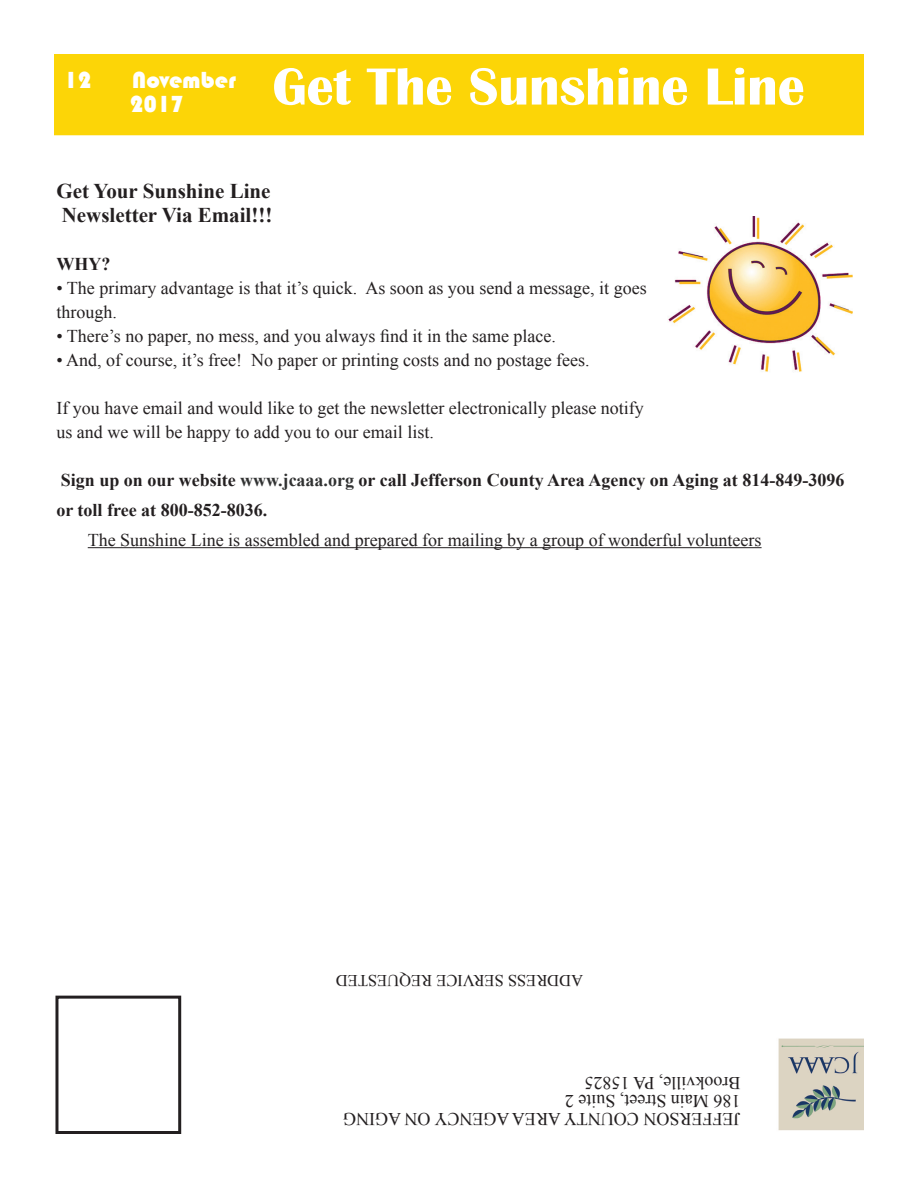
<style>
.page{position:relative;width:918px;height:1188px;background:#fff}
.page>*{position:absolute;margin:0;border:0;box-sizing:border-box;transform-origin:0 0}
.t1{font:700 54px "Britannic";color:#fff}
.t2{font:24px/24px "Bauhaus 93";color:#fff}
.t3{font:700 21px/24px "Times New Roman";color:#231f20}
.t4{font:18px/24px "Times New Roman";color:#231f20}
.t5{font:700 18px/30px "Times New Roman";color:#231f20}
.t6{font:16.5px "Times New Roman";color:#231f20}
.s1{color:#313232}
</style>
<div class="page">
<div style="left:55px;top:996px;width:126px;height:138px;border:3px solid #231f20"></div>
<img style="left:778px;top:1038px;width:86px;height:93px">
<hr style="left:88px;top:547px;width:674px;height:1px;background:#231f20">
<img style="left:668px;top:216px;width:184px;height:156px">
<div style="left:54px;top:54px;width:810px;height:81px;background:#fcd507"></div>
<h2 class="t2" style="left:64px;top:68px;width:29px">12</h2>
<h2 class="t2" style="left:130px;top:68px;width:108px">November<br>2017</h2>
<h1 class="t1" style="left:273px;top:56px;width:534px">Get The Sunshine Line</h1>
<p class="t3" style="left:56px;top:178px;width:217px">Get Your Sunshine Line<br>Newsletter Via Email!!!</p>
<p class="t5" style="left:56px;top:248px;width:55px">WHY?</p>
<p class="t4" style="left:56px;top:275px;width:592px">• The primary advantage is that it’s quick. As soon as you send a message, it goes through.</p>
<p class="t4" style="left:56px;top:323px;width:501px">• There’s no paper, no mess, and you always find it in the same place.</p>
<p class="t4" style="left:56px;top:347px;width:535px">• And, of course, it’s free! No paper or printing costs and no postage fees.</p>
<p class="t4" style="left:56px;top:395px;width:589px">If you have email and would like to get the newsletter electronically please notify us and we will be happy to add you to our email list.</p>
<p class="t5" style="left:56px;top:464px;width:790px">Sign up on our website <span class="s1">www.jcaaa.org</span> or call Jefferson County Area Agency on Aging at 814-849-3096 or toll free at 800-852-8036.</p>
<p class="t4" style="left:88px;top:527px;width:675px">The Sunshine Line is assembled and prepared for mailing by a group of wonderful volunteers</p>
<p class="t6" style="left:583px;top:992px;width:249px;rotate:-180deg">ADDRESS SERVICE REQUESTED</p>
<p class="t4" style="left:740px;top:1129px;width:399px;line-height:18px;rotate:-180deg">JEFFERSON COUNTY AREA AGENCY ON AGING<br>186 Main Street, Suite 2<br>Brookville, PA 15825</p>
</div>
